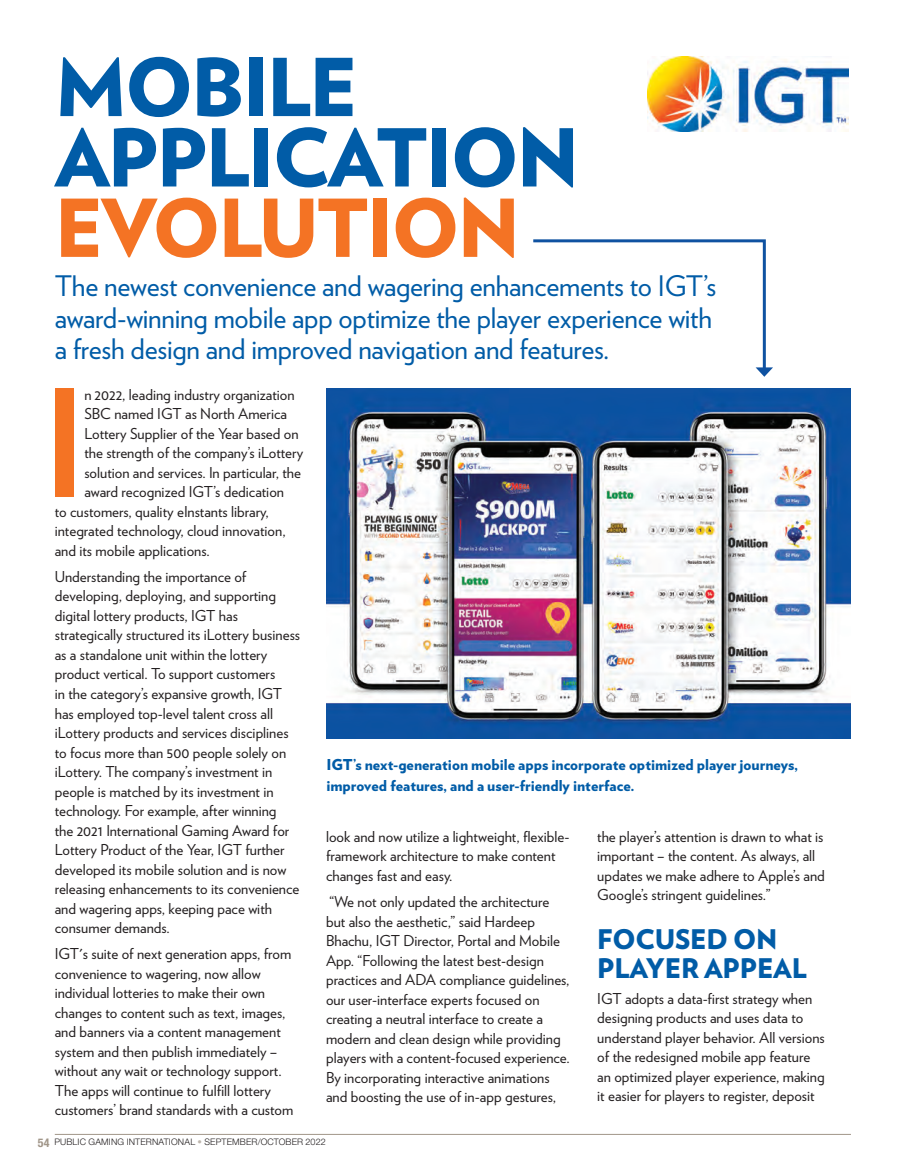
<style>
.page{position:relative;width:905px;height:1175px;background:#fff}
.page>*{position:absolute;margin:0;border:0;box-sizing:border-box;transform-origin:0 0}
.t1{font:700 148.05px "Verlag";color:#f47324}
.t2{font:900 79.5px/70.3px "Verlag";letter-spacing:-.03em;color:#015ca7}
.t3{font:900 79.5px "Verlag";letter-spacing:-.03em;color:#f47324}
.t4{font:28.2px/31px "Verlag";letter-spacing:-.01em;color:#015ca7}
.t5{font:900 27px/28.5px "Verlag";letter-spacing:-.01em;color:#015ca7}
.t6{font:15px/19.5px "Verlag";color:#231f20}
.t7{font:900 15px/21px "Verlag";color:#015ca7}
.t8{font:300 9px "Helvetica Neue LT Std";letter-spacing:.015em;color:#231f20}
.s1{font-weight:700;font-stretch:condensed;font-size:12px;color:#a19689}
.s2{color:#beb6ad}
</style>
<div class="page">
<hr style="left:55px;top:1134px;width:795px;height:1px;background:#a19689">
<img style="left:647px;top:56px;width:201px;height:75px">
<img style="left:326px;top:388px;width:524px;height:351px">
<svg style="left:533px;top:239px;width:240px;height:138px"></svg>
<h2 class="t2" style="left:55px;top:48px;width:526px">MOBILE<br>APPLICATION</h2>
<h2 class="t3" style="left:55px;top:162px;width:467px">EVOLUTION</h2>
<h3 class="t4" style="left:55px;top:269px;width:663px">The newest convenience and wagering enhancements to IGT’s award-winning mobile app optimize the player experience with a fresh design and improved navigation and features.</h3>
<h1 class="t1" style="left:42px;top:327px;width:45px">I</h1>
<p class="t6" style="left:84px;top:384px;width:212px">n 2022, leading industry organization</p>
<p class="t6" style="left:84px;top:403px;width:204px">SBC named IGT as North America</p>
<p class="t6" style="left:84px;top:423px;width:216px">Lottery Supplier of the Year based on</p>
<p class="t6" style="left:84px;top:442px;width:220px">the strength of the company’s iLottery</p>
<p class="t6" style="left:84px;top:462px;width:218px">solution and services. In particular, the</p>
<p class="t6" style="left:84px;top:481px;width:201px">award recognized IGT’s dedication</p>
<p class="t6" style="left:55px;top:501px;width:215px">to customers, quality eInstants library,</p>
<p class="t6" style="left:55px;top:520px;width:232px">integrated technology, cloud innovation,</p>
<p class="t6" style="left:55px;top:540px;width:156px">and its mobile applications.</p>
<p class="t6" style="left:55px;top:566px;width:247px">Understanding the importance of developing, deploying, and supporting digital lottery products, IGT has strategically structured its iLottery business as a standalone unit within the lottery product vertical. To support customers<br>in the category’s expansive growth, IGT has employed top-level talent cross all iLottery products and services disciplines to focus more than 500 people solely on iLottery. The company’s investment in people is matched by its investment in technology. For example, after winning<br>the 2021 International Gaming Award for Lottery Product of the Year, IGT further developed its mobile solution and is now releasing enhancements to its convenience and wagering apps, keeping pace with consumer demands.</p>
<p class="t6" style="left:55px;top:943px;width:240px">IGT's suite of next generation apps, from convenience to wagering, now allow individual lotteries to make their own changes to content such as text, images, and banners via a content management system and then publish immediately – without any wait or technology support.<br>The apps will continue to fulfill lottery customers’ brand standards with a custom</p>
<p class="t7" style="left:326px;top:753px;width:473px">IGT’s next-generation mobile apps incorporate optimized player journeys, improved features, and a user-friendly interface.</p>
<p class="t6" style="left:326px;top:826px;width:245px">look and now utilize a lightweight, flexible&shy;framework architecture to make content changes fast and easy.</p>
<p class="t6" style="left:326px;top:891px;width:245px">“We not only updated the architecture<br>but also the aesthetic,” said Hardeep Bhachu, IGT Director, Portal and Mobile App. “Following the latest best-design practices and ADA compliance guidelines, our user-interface experts focused on creating a neutral interface to create a modern and clean design while providing players with a content-focused experience.<br>By incorporating interactive animations and boosting the use of in-app gestures,</p>
<p class="t6" style="left:597px;top:826px;width:229px">the player’s attention is drawn to what is important – the content. As always, all updates we make adhere to Apple’s and Google’s stringent guidelines.”</p>
<h3 class="t5" style="left:597px;top:923px;width:211px">FOCUSED ON<br>PLAYER APPEAL</h3>
<p class="t6" style="left:597px;top:988px;width:229px">IGT adopts a data-first strategy when designing products and uses data to understand player behavior. All versions of the redesigned mobile app feature an optimized player experience, making it easier for players to register, deposit</p>
<p class="t8" style="left:38px;top:1135px;width:289px"><span class="s1">54</span> PUBLIC GAMING INTERNATIONAL <span class="s2">•</span> SEPTEMBER/OCTOBER 2022</p>
</div>
